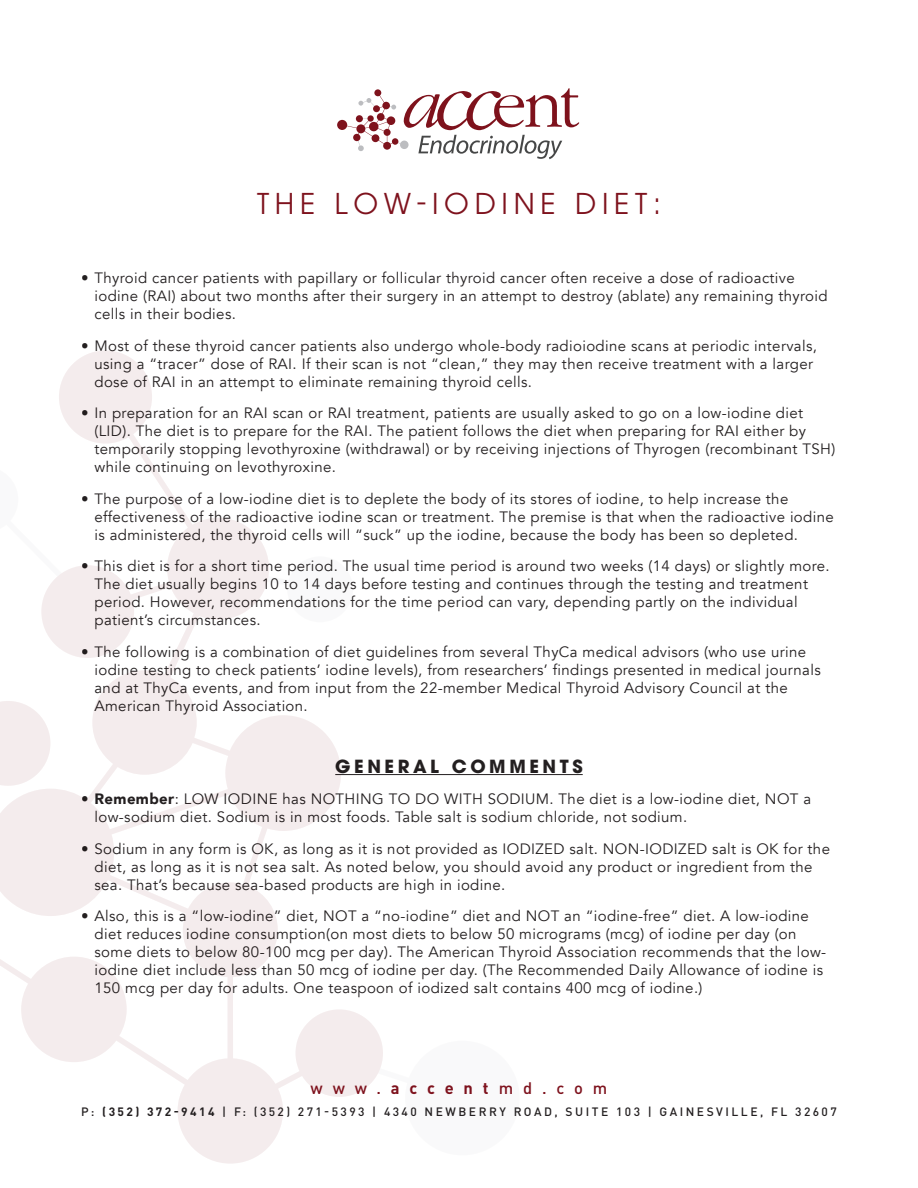
<style>
.page{position:relative;width:918px;height:1188px;background:#fff}
.page>*{position:absolute;margin:0;border:0;box-sizing:border-box;transform-origin:0 0}
.t1{font:28.5px "ITC Avant Garde Pro";letter-spacing:.2em;color:#7e121d}
.t2{font:700 18px "ITC Avant Garde Pro";letter-spacing:.2em;color:#231f20}
.t3{font:500 16.5px "DINOT";letter-spacing:.6em;color:#7e121d}
.t4{font:15px/18px "Avenir";letter-spacing:.025em;color:#231f20}
.t5{font:500 12px "DINOT";letter-spacing:.205em;color:#231f20}
.s1{font-weight:900}
.s2{font-weight:700}
</style>
<div class="page">
<svg style="left:0;top:350px;width:383px;height:814px"></svg>
<svg style="left:0;top:701px;width:50px;height:85px"></svg>
<hr style="left:335px;top:774px;width:248px;height:1px;background:#231f20">
<svg style="left:337px;top:88px;width:242px;height:71px"></svg>
<svg style="left:367px;top:115px;width:7px;height:7px"></svg>
<h1 class="t1" style="left:257px;top:186px;width:405px">THE LOW-IODINE DIET:</h1>
<p class="t4" style="left:94px;top:269px;width:735px;text-indent:-14px">• Thyroid cancer patients with papillary or follicular thyroid cancer often receive a dose of radioactive iodine (RAI) about two months after their surgery in an attempt to destroy (ablate) any remaining thyroid cells in their bodies.</p>
<p class="t4" style="left:94px;top:337px;width:724px;text-indent:-14px">• Most of these thyroid cancer patients also undergo whole-body radioiodine scans at periodic intervals, using a “tracer” dose of RAI. If their scan is not “clean,” they may then receive treatment with a larger dose of RAI in an attempt to eliminate remaining thyroid cells.</p>
<p class="t4" style="left:94px;top:404px;width:742px;text-indent:-14px">• In preparation for an RAI scan or RAI treatment, patients are usually asked to go on a low-iodine diet (LID). The diet is to prepare for the RAI. The patient follows the diet when preparing for RAI either by temporarily stopping levothyroxine (withdrawal) or by receiving injections of Thyrogen (recombinant TSH) while continuing on levothyroxine.</p>
<p class="t4" style="left:94px;top:490px;width:741px;text-indent:-14px">• The purpose of a low-iodine diet is to deplete the body of its stores of iodine, to help increase the effectiveness of the radioactive iodine scan or treatment. The premise is that when the radioactive iodine is administered, the thyroid cells will “suck” up the iodine, because the body has been so depleted.</p>
<p class="t4" style="left:94px;top:557px;width:737px;text-indent:-14px">• This diet is for a short time period. The usual time period is around two weeks (14 days) or slightly more.<br>The diet usually begins 10 to 14 days before testing and continues through the testing and treatment period. However, recommendations for the time period can vary, depending partly on the individual patient’s circumstances.</p>
<p class="t4" style="left:94px;top:643px;width:728px;text-indent:-14px">• The following is a combination of diet guidelines from several ThyCa medical advisors (who use urine iodine testing to check patients’ iodine levels), from researchers’ findings presented in medical journals and at ThyCa events, and from input from the 22-member Medical Thyroid Advisory Council at the American Thyroid Association.</p>
<p class="t2" style="left:335px;top:754px;width:249px">GENERAL COMMENTS</p>
<p class="t4" style="left:94px;top:790px;width:718px;text-indent:-14px"><span class="s1">• Remember</span>: LOW IODINE has NOTHING TO DO WITH SODIUM. The diet is a low-iodine diet, NOT a low-sodium diet. Sodium is in most foods. Table salt is sodium chloride, not sodium.</p>
<p class="t4" style="left:94px;top:840px;width:737px;text-indent:-14px">• Sodium in any form is OK, as long as it is not provided as IODIZED salt. NON-IODIZED salt is OK for the diet, as long as it is not sea salt. As noted below, you should avoid any product or ingredient from the sea. That’s because sea-based products are high in iodine.</p>
<p class="t4" style="left:94px;top:907px;width:733px;text-indent:-14px">• Also, this is a “low-iodine” diet, NOT a “no-iodine” diet and NOT an “iodine-free” diet. A low-iodine diet reduces iodine consumption(on most diets to below 50 micrograms (mcg) of iodine per day (on some diets to below 80-100 mcg per day). The American Thyroid Association recommends that the low&shy;iodine diet include less than 50 mcg of iodine per day. (The Recommended Daily Allowance of iodine is 150 mcg per day for adults. One teaspoon of iodized salt contains 400 mcg of iodine.)</p>
<p class="t3" style="left:311px;top:1077px;width:298px">www.<span class="s2">accent</span>md.com</p>
<p class="t5" style="left:81px;top:1104px;width:757px">P: <span class="s2">(352) 372-9414</span> | F: (352) 271-5393 | 4340 NEWBERRY ROAD, SUITE 103 | GAINESVILLE, FL 32607</p>
</div>
